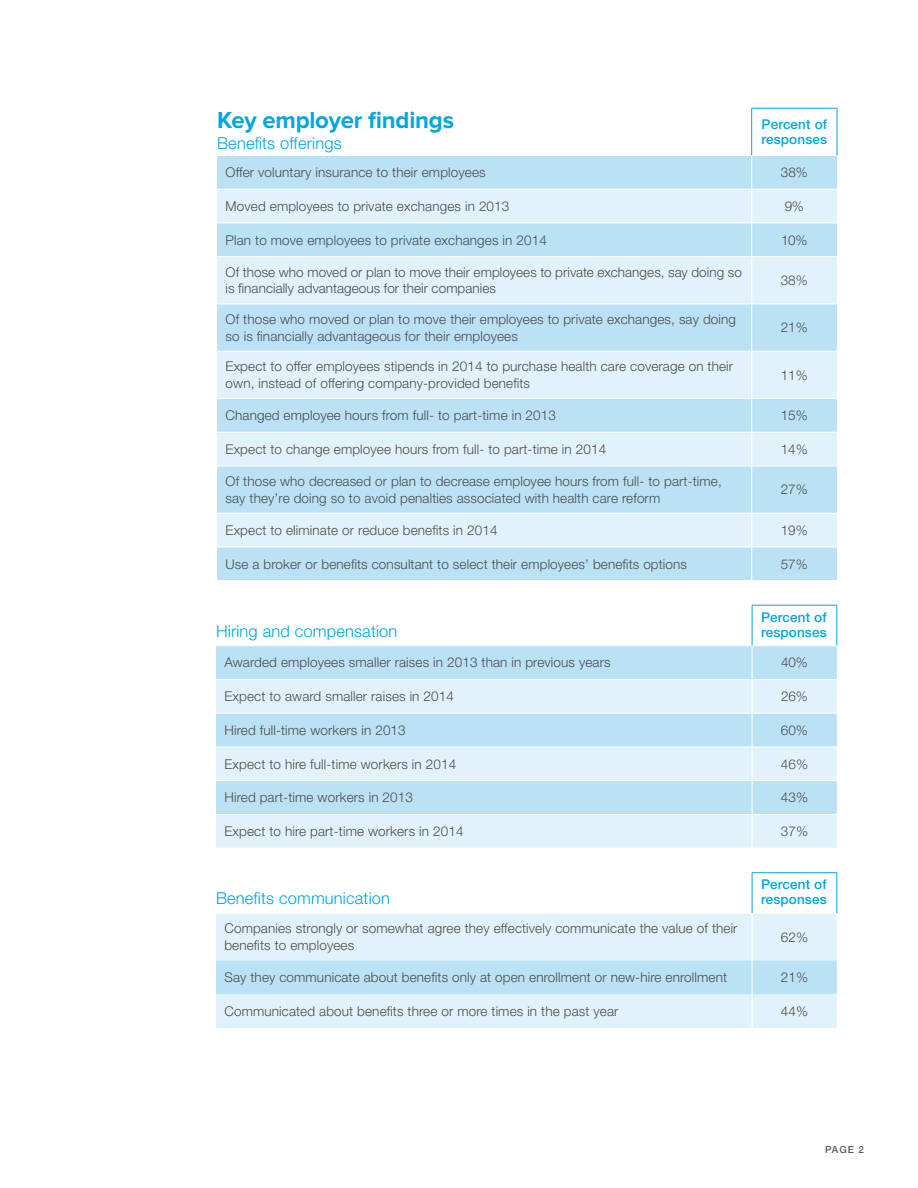
<style>
.page{position:relative;width:918px;height:1188px;background:#fff}
.page>*{position:absolute;margin:0;border:0;box-sizing:border-box;transform-origin:0 0}
.t1{font:700 24px "Proxima Nova";letter-spacing:-.01em;color:#00a6de}
.t2{font:300 16.5px "Helvetica Neue LT Std";letter-spacing:.01em;color:#00a6de}
.t3{font:300 13.5px/16.5px "Helvetica Neue LT Std";letter-spacing:.01em;color:#4d4d4f}
.t4{font:500 13.5px/15px "Helvetica Neue LT Std";letter-spacing:.01em;color:#00a6de}
.t5{font:500 9.75px "Helvetica Neue LT Std";color:#58595b}
</style>
<div class="page">
<div style="left:216px;top:646px;width:621px;height:33px;background:#bae1f4"></div>
<svg style="left:216px;top:680px;width:621px;height:168px;background:#d2ebf7"></svg>
<hr style="left:752px;top:646px;width:1px;height:33px;background:#fff">
<hr style="left:752px;top:679px;width:1px;height:34px;background:#fff">
<hr style="left:216px;top:713px;width:536px;height:1px;background:#fff">
<hr style="left:752px;top:713px;width:85px;height:1px;background:#fff">
<hr style="left:752px;top:713px;width:1px;height:34px;background:#fff">
<hr style="left:752px;top:747px;width:1px;height:34px;background:#fff">
<hr style="left:752px;top:781px;width:1px;height:33px;background:#fff">
<hr style="left:752px;top:815px;width:1px;height:33px;background:#fff">
<hr style="left:216px;top:747px;width:536px;height:1px;background:#fff">
<hr style="left:216px;top:780px;width:536px;height:1px;background:#fff">
<hr style="left:216px;top:814px;width:536px;height:1px;background:#fff">
<hr style="left:752px;top:747px;width:85px;height:1px;background:#fff">
<hr style="left:752px;top:780px;width:85px;height:1px;background:#fff">
<hr style="left:752px;top:814px;width:85px;height:1px;background:#fff">
<hr style="left:752px;top:605px;width:85px;height:1px;background:#00a6de">
<hr style="left:752px;top:605px;width:1px;height:41px;background:#00a6de">
<hr style="left:837px;top:605px;width:1px;height:41px;background:#00a6de">
<div style="left:217px;top:156px;width:620px;height:424px;background:#bae1f4"></div>
<svg style="left:217px;top:190px;width:620px;height:357px;background:#d0eaf7"></svg>
<hr style="left:217px;top:189px;width:534px;height:1px;background:#fff">
<hr style="left:752px;top:189px;width:85px;height:1px;background:#fff">
<hr style="left:751px;top:156px;width:1px;height:33px;background:#fff">
<hr style="left:751px;top:189px;width:1px;height:34px;background:#fff">
<hr style="left:217px;top:223px;width:535px;height:1px;background:#fff">
<hr style="left:752px;top:223px;width:85px;height:1px;background:#fff">
<hr style="left:751px;top:223px;width:1px;height:33px;background:#fff">
<hr style="left:751px;top:257px;width:1px;height:47px;background:#fff">
<hr style="left:751px;top:304px;width:1px;height:47px;background:#fff">
<hr style="left:751px;top:351px;width:1px;height:47px;background:#fff">
<hr style="left:751px;top:399px;width:1px;height:33px;background:#fff">
<hr style="left:751px;top:432px;width:1px;height:34px;background:#fff">
<hr style="left:751px;top:466px;width:1px;height:47px;background:#fff">
<hr style="left:751px;top:513px;width:1px;height:34px;background:#fff">
<hr style="left:751px;top:547px;width:1px;height:33px;background:#fff">
<hr style="left:217px;top:256px;width:535px;height:1px;background:#fff">
<hr style="left:217px;top:304px;width:535px;height:1px;background:#fff">
<hr style="left:217px;top:351px;width:535px;height:1px;background:#fff">
<hr style="left:217px;top:398px;width:535px;height:1px;background:#fff">
<hr style="left:217px;top:432px;width:535px;height:1px;background:#fff">
<hr style="left:217px;top:466px;width:535px;height:1px;background:#fff">
<hr style="left:217px;top:513px;width:535px;height:1px;background:#fff">
<hr style="left:217px;top:547px;width:535px;height:1px;background:#fff">
<hr style="left:752px;top:256px;width:85px;height:1px;background:#fff">
<hr style="left:752px;top:304px;width:85px;height:1px;background:#fff">
<hr style="left:752px;top:351px;width:85px;height:1px;background:#fff">
<hr style="left:752px;top:398px;width:85px;height:1px;background:#fff">
<hr style="left:752px;top:432px;width:85px;height:1px;background:#fff">
<hr style="left:752px;top:466px;width:85px;height:1px;background:#fff">
<hr style="left:752px;top:513px;width:85px;height:1px;background:#fff">
<hr style="left:752px;top:547px;width:85px;height:1px;background:#fff">
<hr style="left:751px;top:108px;width:86px;height:1px;background:#00a6de">
<hr style="left:751px;top:108px;width:1px;height:47px;background:#00a6de">
<hr style="left:837px;top:108px;width:1px;height:47px;background:#00a6de">
<div style="left:216px;top:914px;width:621px;height:114px;background:#e2f2fa"></div>
<div style="left:216px;top:960px;width:621px;height:34px;background:#bae1f4"></div>
<hr style="left:752px;top:913px;width:1px;height:47px;background:#fff">
<hr style="left:752px;top:960px;width:1px;height:34px;background:#fff">
<hr style="left:752px;top:994px;width:1px;height:34px;background:#fff">
<hr style="left:752px;top:872px;width:85px;height:1px;background:#00a6de">
<hr style="left:752px;top:873px;width:1px;height:40px;background:#00a6de">
<hr style="left:837px;top:873px;width:1px;height:40px;background:#00a6de">
<h1 class="t1" style="left:217px;top:106px;width:239px">Key employer findings</h1>
<p class="t2" style="left:217px;top:133px;width:126px">Benefits offerings</p>
<p class="t4" style="left:762px;top:117px;width:67px">Percent of responses</p>
<p class="t3" style="left:226px;top:164px;width:262px">Offer voluntary insurance to their employees</p>
<p class="t3" style="left:781px;top:164px;width:28px">38%</p>
<p class="t3" style="left:226px;top:198px;width:285px">Moved employees to private exchanges in 2013</p>
<p class="t3" style="left:785px;top:198px;width:21px">9%</p>
<p class="t3" style="left:226px;top:231px;width:323px">Plan to move employees to private exchanges in 2014</p>
<p class="t3" style="left:781px;top:231px;width:28px">10%</p>
<p class="t3" style="left:226px;top:264px;width:518px">Of those who moved or plan to move their employees to private exchanges, say doing so is financially advantageous for their companies</p>
<p class="t3" style="left:781px;top:272px;width:29px">38%</p>
<p class="t3" style="left:226px;top:311px;width:512px">Of those who moved or plan to move their employees to private exchanges, say doing so is financially advantageous for their employees</p>
<p class="t3" style="left:781px;top:319px;width:29px">21%</p>
<p class="t3" style="left:226px;top:358px;width:509px">Expect to offer employees stipends in 2014 to purchase health care coverage on their own, instead of offering company-provided benefits</p>
<p class="t3" style="left:781px;top:366px;width:29px">11%</p>
<p class="t3" style="left:226px;top:407px;width:332px">Changed employee hours from full- to part-time in 2013</p>
<p class="t3" style="left:781px;top:407px;width:29px">15%</p>
<p class="t3" style="left:226px;top:441px;width:382px">Expect to change employee hours from full- to part-time in 2014</p>
<p class="t3" style="left:781px;top:441px;width:29px">14%</p>
<p class="t3" style="left:226px;top:473px;width:498px">Of those who decreased or plan to decrease employee hours from full- to part-time, say they’re doing so to avoid penalties associated with health care reform</p>
<p class="t3" style="left:781px;top:481px;width:29px">27%</p>
<p class="t3" style="left:226px;top:522px;width:274px">Expect to eliminate or reduce benefits in 2014</p>
<p class="t3" style="left:781px;top:522px;width:29px">19%</p>
<p class="t3" style="left:226px;top:555px;width:463px">Use a broker or benefits consultant to select their employees’ benefits options</p>
<p class="t3" style="left:781px;top:555px;width:29px">57%</p>
<p class="t2" style="left:216px;top:621px;width:183px">Hiring and compensation</p>
<p class="t4" style="left:761px;top:609px;width:67px">Percent of responses</p>
<p class="t3" style="left:224px;top:654px;width:388px">Awarded employees smaller raises in 2013 than in previous years</p>
<p class="t3" style="left:781px;top:654px;width:28px">40%</p>
<p class="t3" style="left:224px;top:688px;width:231px">Expect to award smaller raises in 2014</p>
<p class="t3" style="left:781px;top:688px;width:28px">26%</p>
<p class="t3" style="left:224px;top:722px;width:183px">Hired full-time workers in 2013</p>
<p class="t3" style="left:781px;top:722px;width:28px">60%</p>
<p class="t3" style="left:224px;top:755px;width:233px">Expect to hire full-time workers in 2014</p>
<p class="t3" style="left:781px;top:755px;width:29px">46%</p>
<p class="t3" style="left:224px;top:789px;width:190px">Hired part-time workers in 2013</p>
<p class="t3" style="left:781px;top:789px;width:29px">43%</p>
<p class="t3" style="left:224px;top:823px;width:241px">Expect to hire part-time workers in 2014</p>
<p class="t3" style="left:781px;top:823px;width:29px">37%</p>
<p class="t2" style="left:216px;top:888px;width:176px">Benefits communication</p>
<p class="t4" style="left:761px;top:877px;width:67px">Percent of responses</p>
<p class="t3" style="left:224px;top:920px;width:515px">Companies strongly or somewhat agree they effectively communicate the value of their benefits to employees</p>
<p class="t3" style="left:781px;top:928px;width:29px">62%</p>
<p class="t3" style="left:224px;top:969px;width:504px">Say they communicate about benefits only at open enrollment or new-hire enrollment</p>
<p class="t3" style="left:781px;top:969px;width:29px">21%</p>
<p class="t3" style="left:224px;top:1003px;width:395px">Communicated about benefits three or more times in the past year</p>
<p class="t3" style="left:781px;top:1003px;width:29px">44%</p>
<p class="t5" style="left:825px;top:1143px;width:40px">PAGE 2</p>
</div>
